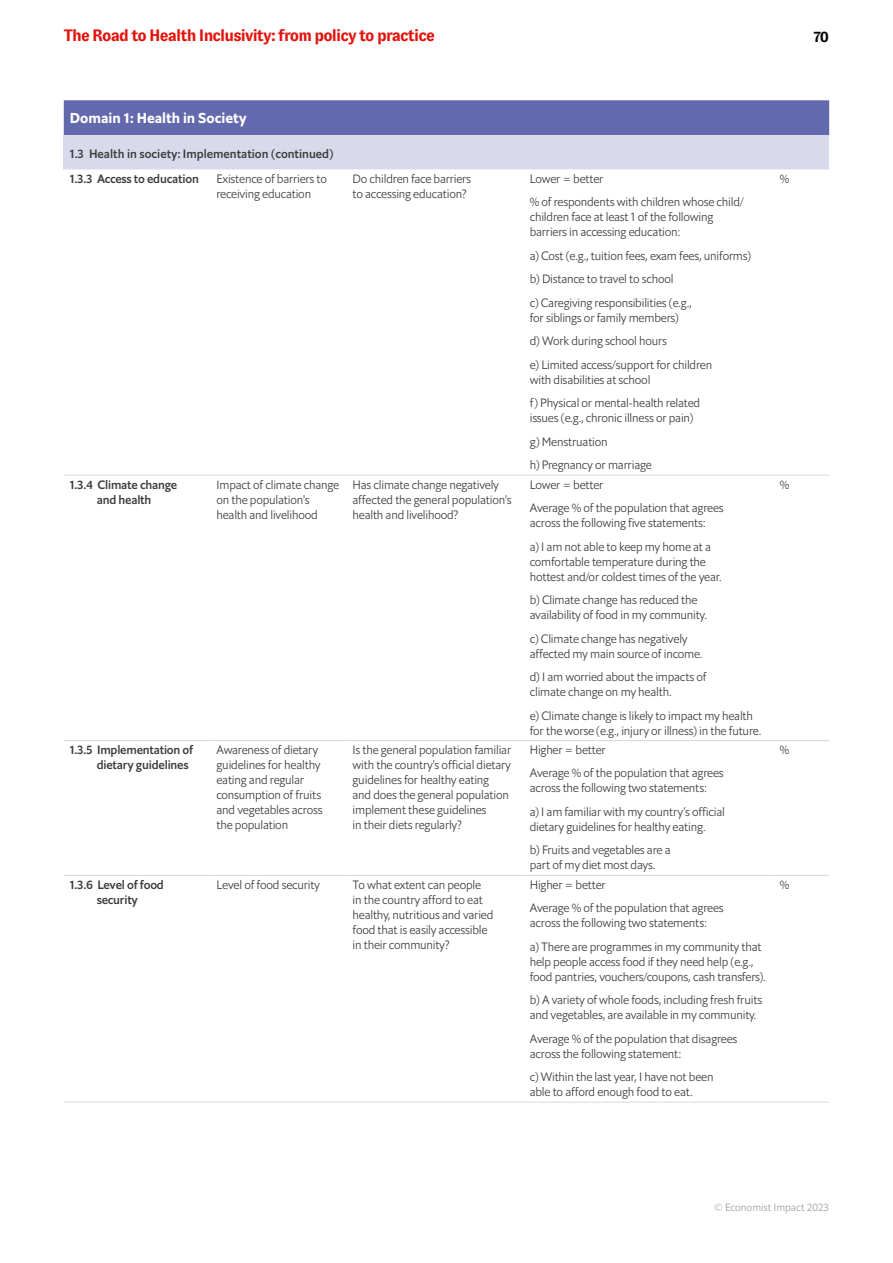
<style>
.page{position:relative;width:893px;height:1263px;background:#fff}
.page>*{position:absolute;margin:0;border:0;box-sizing:border-box;transform-origin:0 0}
.t1{font:700 16.5px "GT Zirkon";letter-spacing:-.05em;color:#e3120b}
.t2{font:700 15px "GT Zirkon";color:#000}
.t3{font:14.25px "Econ Sans OS Bol";color:#fff}
.t4{font:300 12px/15px "Econ Sans OS";letter-spacing:-.015em;color:#3d3d3d}
.t5{font:12px/15px "Econ Sans Med";letter-spacing:-.015em;color:#3d3d3d;text-align:center}
.t6{font:500 12px "Econ Sans OS";color:#3d3d3d}
.t7{font:10.5px "Econ Sans Lig";color:#9d9d9c}
</style>
<div class="page">
<div style="left:64px;top:100px;width:765px;height:35px;background:#6369ad"></div>
<div style="left:64px;top:135px;width:765px;height:34px;background:#d8daeb"></div>
<hr style="left:64px;top:475px;width:146px;height:1px;background:#d9d9d9">
<hr style="left:210px;top:475px;width:137px;height:1px;background:#d9d9d9">
<hr style="left:347px;top:475px;width:177px;height:1px;background:#d9d9d9">
<hr style="left:524px;top:475px;width:250px;height:1px;background:#d9d9d9">
<hr style="left:774px;top:475px;width:55px;height:1px;background:#d9d9d9">
<hr style="left:64px;top:740px;width:146px;height:1px;background:#d9d9d9">
<hr style="left:210px;top:740px;width:137px;height:1px;background:#d9d9d9">
<hr style="left:347px;top:740px;width:177px;height:1px;background:#d9d9d9">
<hr style="left:524px;top:740px;width:250px;height:1px;background:#d9d9d9">
<hr style="left:774px;top:740px;width:55px;height:1px;background:#d9d9d9">
<hr style="left:64px;top:875px;width:146px;height:1px;background:#d9d9d9">
<hr style="left:210px;top:875px;width:137px;height:1px;background:#d9d9d9">
<hr style="left:347px;top:875px;width:177px;height:1px;background:#d9d9d9">
<hr style="left:524px;top:875px;width:250px;height:1px;background:#d9d9d9">
<hr style="left:774px;top:875px;width:55px;height:1px;background:#d9d9d9">
<hr style="left:64px;top:1102px;width:146px;height:1px;background:#d9d9d9">
<hr style="left:210px;top:1102px;width:137px;height:1px;background:#d9d9d9">
<hr style="left:347px;top:1102px;width:177px;height:1px;background:#d9d9d9">
<hr style="left:524px;top:1102px;width:250px;height:1px;background:#d9d9d9">
<hr style="left:774px;top:1102px;width:55px;height:1px;background:#d9d9d9">
<h1 class="t1" style="left:64px;top:27px;width:373px">The Road to Health Inclusivity: from policy to practice</h1>
<p class="t2" style="left:814px;top:28px;width:17px">70</p>
<p class="t3" style="left:70px;top:109px;width:178px">Domain 1: Health in Society</p>
<p class="t6" style="left:70px;top:146px;width:265px">1.3 Health in society: Implementation (continued)</p>
<p class="t5" style="left:70px;top:171px;width:131px">1.3.3 Access to education</p>
<p class="t4" style="left:216px;top:171px;width:112px">Existence of barriers to receiving education</p>
<p class="t4" style="left:353px;top:171px;width:120px">Do children face barriers to accessing education?</p>
<p class="t4" style="left:530px;top:167px;width:216px;line-height:23.5px">Lower = better<br>% of respondents with children whose child/</p>
<p class="t4" style="left:530px;top:209px;width:185px">children face at least 1 of the following barriers in accessing education:</p>
<p class="t4" style="left:530px;top:244px;width:223px;line-height:23.5px">a) Cost (e.g., tuition fees, exam fees, uniforms) b) Distance to travel to school<br>c) Caregiving responsibilities (e.g.,</p>
<p class="t4" style="left:530px;top:306px;width:184px;line-height:23.5px">for siblings or family members)<br>d) Work during school hours<br>e) Limited access/support for children</p>
<p class="t4" style="left:530px;top:368px;width:172px;line-height:23.5px">with disabilities at school<br>f) Physical or mental-health related</p>
<p class="t4" style="left:530px;top:406px;width:165px;line-height:23.5px">issues (e.g., chronic illness or pain) g) Menstruation<br>h) Pregnancy or marriage</p>
<p class="t5" style="left:70px;top:477px;width:109px">1.3.4 Climate change and health</p>
<p class="t4" style="left:216px;top:477px;width:124px">Impact of climate change on the population's health and livelihood</p>
<p class="t4" style="left:353px;top:477px;width:161px">Has climate change negatively affected the general population's health and livelihood?</p>
<p class="t4" style="left:530px;top:472px;width:195px;line-height:23.5px">Lower = better<br>Average % of the population that agrees</p>
<p class="t4" style="left:530px;top:511px;width:183px;line-height:23.5px">across the following five statements: a) I am not able to keep my home at a</p>
<p class="t4" style="left:530px;top:554px;width:193px">comfortable temperature during the hottest and/or coldest times of the year.</p>
<p class="t4" style="left:530px;top:592px;width:178px">b) Climate change has reduced the availability of food in my community.</p>
<p class="t4" style="left:530px;top:631px;width:174px">c) Climate change has negatively affected my main source of income.</p>
<p class="t4" style="left:530px;top:669px;width:178px">d) I am worried about the impacts of climate change on my health.</p>
<p class="t4" style="left:530px;top:708px;width:233px">e) Climate change is likely to impact my health for the worse (e.g., injury or illness) in the future.</p>
<p class="t5" style="left:97px;top:742px;width:98px;text-align:left;text-indent:-27px">1.3.5 Implementation of dietary guidelines</p>
<p class="t4" style="left:216px;top:742px;width:108px">Awareness of dietary guidelines for healthy eating and regular consumption of fruits and vegetables across the population</p>
<p class="t4" style="left:353px;top:742px;width:160px">Is the general population familiar with the country's official dietary guidelines for healthy eating<br>and does the general population implement these guidelines<br>in their diets regularly?</p>
<p class="t4" style="left:530px;top:738px;width:195px;line-height:23.5px">Higher = better<br>Average % of the population that agrees</p>
<p class="t4" style="left:530px;top:776px;width:197px;line-height:23.5px">across the following two statements:<br>a) I am familiar with my country’s official</p>
<p class="t4" style="left:530px;top:815px;width:177px;line-height:23.5px">dietary guidelines for healthy eating. b) Fruits and vegetables are a</p>
<p class="t4" style="left:530px;top:858px;width:127px">part of my diet most days.</p>
<p class="t5" style="left:70px;top:877px;width:96px">1.3.6 Level of food security</p>
<p class="t4" style="left:216px;top:877px;width:105px">Level of food security</p>
<p class="t4" style="left:353px;top:877px;width:142px">To what extent can people<br>in the country afford to eat healthy, nutritious and varied food that is easily accessible in their community?</p>
<p class="t4" style="left:530px;top:872px;width:195px;line-height:23.5px">Higher = better<br>Average % of the population that agrees</p>
<p class="t4" style="left:530px;top:911px;width:233px;line-height:23.5px">across the following two statements:<br>a) There are programmes in my community that</p>
<p class="t4" style="left:530px;top:954px;width:237px">help people access food if they need help (e.g., food pantries, vouchers/coupons, cash transfers).</p>
<p class="t4" style="left:530px;top:992px;width:234px">b) A variety of whole foods, including fresh fruits and vegetables, are available in my community.</p>
<p class="t4" style="left:530px;top:1031px;width:209px">Average % of the population that disagrees across the following statement:</p>
<p class="t4" style="left:530px;top:1069px;width:185px">c) Within the last year, I have not been able to afford enough food to eat.</p>
<p class="t4" style="left:780px;top:171px;width:11px">%</p>
<p class="t4" style="left:780px;top:477px;width:11px">%</p>
<p class="t4" style="left:780px;top:742px;width:11px">%</p>
<p class="t4" style="left:780px;top:877px;width:11px">%</p>
<p class="t7" style="left:714px;top:1201px;width:117px">© Economist Impact 2023</p>
</div>
